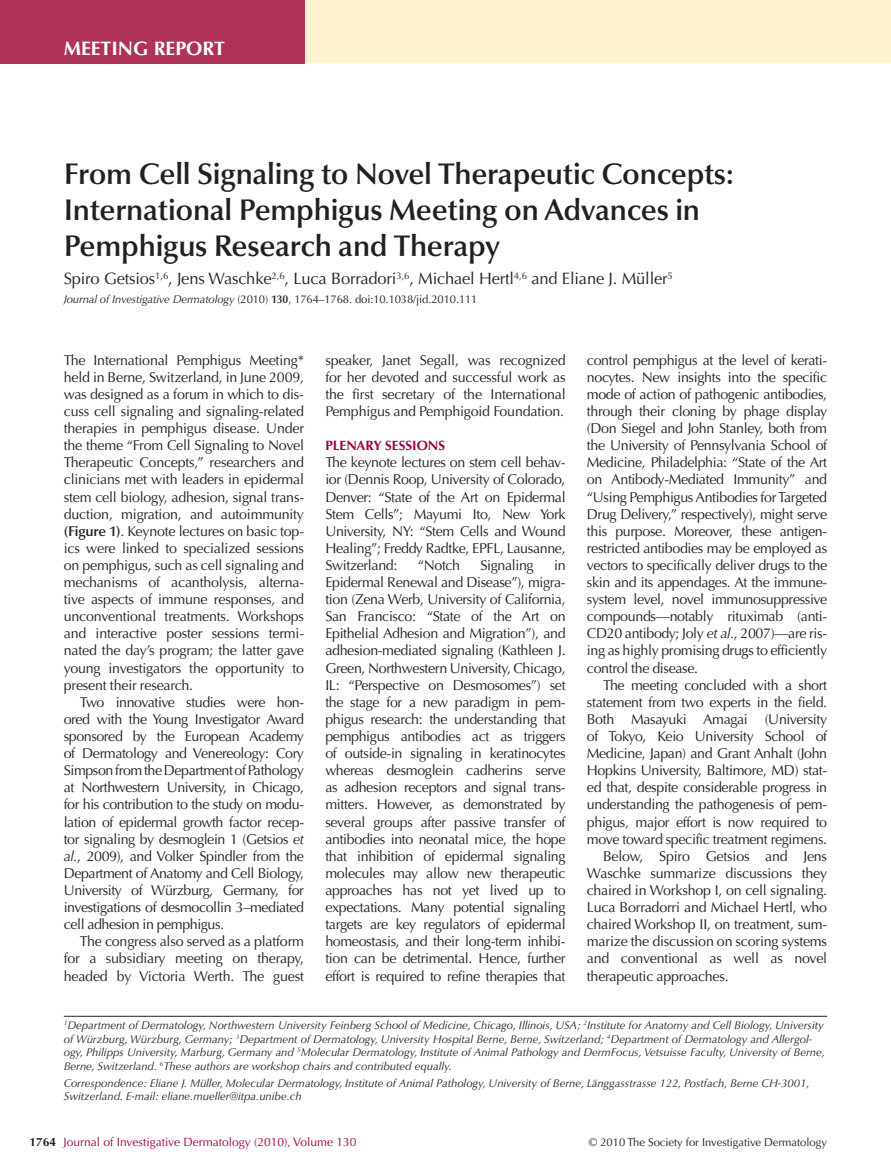
<style>
.page{position:relative;width:891px;height:1175px;background:#fff}
.page>*{position:absolute;margin:0;border:0;box-sizing:border-box;transform-origin:0 0}
.t1{font:600 30px/36px "Optima";letter-spacing:-.01em;color:#231f20}
.t2{font:700 19.5px "Optima";color:#fff}
.t3{font:16.5px "Optima";letter-spacing:-.01em;color:#231f20}
.t4{font:14.25px/17.1px "Optima";letter-spacing:-.025em;color:#231f20;text-align:justify}
.t5{font:700 13.5px "Optima";color:#a30146}
.t6{font:12px "Optima";color:#a30146}
.t7{font:italic 11.25px/13.5px "Optima";color:#231f20}
.t8{font:11.25px "Optima";letter-spacing:-.005em;color:#231f20}
.s1{font-style:italic}
.s2{font-weight:600}
.s3{font-weight:700;color:#231f20}
</style>
<div class="page">
<div style="left:300px;top:0;width:591px;height:63px;background:#fef2cf"></div>
<div style="left:0;top:0;width:304px;height:63px;background:#af3258"></div>
<hr style="left:64px;top:1016px;width:763px;height:1px;background:#231f20">
<h2 class="t2" style="left:64px;top:37px;width:163px">MEETING REPORT</h2>
<h1 class="t1" style="left:64px;top:156px;width:672px">From Cell Signaling to Novel Therapeutic Concepts:<br>International Pemphigus Meeting on Advances in<br>Pemphigus Research and Therapy</h1>
<p class="t3" style="left:64px;top:269px;width:611px">Spiro Getsios<sup>1,6</sup>, Jens Waschke<sup>2,6</sup>, Luca Borradori<sup>3,6</sup>, Michael Hertl<sup>4,6</sup> and Eliane J. Müller<sup>5</sup></p>
<p class="t8" style="left:64px;top:293px;width:415px"><span class="s1">Journal of Investigative Dermatology</span> (2010) <span class="s2">130</span>, 1764–1768. doi:10.1038/jid.2010.111</p>
<p class="t4" style="left:64px;top:351px;width:242px">The International Pemphigus Meeting* held in Berne, Switzerland, in June 2009, was designed as a forum in which to dis&shy;cuss cell signaling and signaling-related therapies in pemphigus disease. Under the theme “From Cell Signaling to Novel Therapeutic Concepts,” researchers and clinicians met with leaders in epidermal stem cell biology, adhesion, signal trans&shy;duction, migration, and autoimmunity <span class="s2">(Figure 1)</span>. Keynote lectures on basic top&shy;ics were linked to specialized sessions on pemphigus, such as cell signaling and mechanisms of acantholysis, alterna&shy;tive aspects of immune responses, and unconventional treatments. Workshops and interactive poster sessions termi&shy;nated the day’s program; the latter gave young investigators the opportunity to present their research.</p>
<p class="t4" style="left:64px;top:693px;width:242px;text-indent:16px">Two innovative studies were hon&shy;ored with the Young Investigator Award sponsored by the European Academy of Dermatology and Venereology: Cory Simpson from the Department of Pathology at Northwestern University, in Chicago, for his contribution to the study on modu&shy;lation of epidermal growth factor recep&shy;tor signaling by desmoglein 1 (Getsios <span class="s1">et al.</span>, 2009), and Volker Spindler from the Department of Anatomy and Cell Biology, University of Würzburg, Germany, for investigations of desmocollin 3–mediated cell adhesion in pemphigus.</p>
<p class="t4" style="left:64px;top:933px;width:242px;text-indent:16px">The congress also served as a platform for a subsidiary meeting on therapy, headed by Victoria Werth. The guest</p>
<p class="t4" style="left:325px;top:351px;width:242px">speaker, Janet Segall, was recognized for her devoted and successful work as the first secretary of the International Pemphigus and Pemphigoid Foundation.</p>
<p class="t5" style="left:325px;top:438px;width:121px">PLENARY SESSIONS</p>
<p class="t4" style="left:325px;top:454px;width:242px">The keynote lectures on stem cell behav&shy;ior (Dennis Roop, University of Colorado, Denver: “State of the Art on Epidermal Stem Cells”; Mayumi Ito, New York University, NY: “Stem Cells and Wound Healing”; Freddy Radtke, EPFL, Lausanne, Switzerland:</p>
<p class="t4" style="left:418px;top:557px;width:44px">“Notch</p>
<p class="t4" style="left:480px;top:557px;width:55px">Signaling</p>
<p class="t4" style="left:325px;top:557px;width:242px;text-indent:229px">in Epidermal Renewal and Disease”), migra&shy;tion (Zena Werb, University of California, San Francisco: “State of the Art on Epithelial Adhesion and Migration”), and adhesion-mediated signaling (Kathleen J.<br>Green, Northwestern University, Chicago, IL: “Perspective on Desmosomes”) set the stage for a new paradigm in pem&shy;phigus research: the understanding that pemphigus antibodies act as triggers of outside-in signaling in keratinocytes whereas desmoglein cadherins serve as adhesion receptors and signal trans&shy;mitters. However, as demonstrated by several groups after passive transfer of antibodies into neonatal mice, the hope that inhibition of epidermal signaling molecules may allow new therapeutic approaches has not yet lived up to expectations. Many potential signaling targets are key regulators of epidermal homeostasis, and their long-term inhibi&shy;tion can be detrimental. Hence, further effort is required to refine therapies that</p>
<p class="t4" style="left:587px;top:351px;width:242px">control pemphigus at the level of kerati&shy;nocytes. New insights into the specific mode of action of pathogenic antibodies, through their cloning by phage display (Don Siegel and John Stanley, both from the University of Pennsylvania School of Medicine, Philadelphia: “State of the Art on Antibody-Mediated Immunity” and “Using Pemphigus Antibodies for Targeted Drug Delivery,” respectively), might serve this purpose. Moreover, these antigen&shy;restricted antibodies may be employed as vectors to specifically deliver drugs to the skin and its appendages. At the immune&shy;system level, novel immunosuppressive compounds—notably rituximab (anti-CD20 antibody; Joly <span class="s1">et al</span>., 2007)—are ris&shy;ing as highly promising drugs to efficiently control the disease.</p>
<p class="t4" style="left:603px;top:676px;width:226px">The meeting concluded with a short</p>
<p class="t4" style="left:587px;top:693px;width:242px">statement from two experts in the field.</p>
<p class="t4" style="left:587px;top:710px;width:242px">Both Masayuki Amagai (University</p>
<p class="t4" style="left:587px;top:728px;width:242px">of Tokyo, Keio University School of</p>
<p class="t4" style="left:587px;top:745px;width:242px">Medicine, Japan) and Grant Anhalt (John</p>
<p class="t4" style="left:587px;top:762px;width:242px">Hopkins University, Baltimore, MD) stat-</p>
<p class="t4" style="left:587px;top:779px;width:242px">ed that, despite considerable progress in</p>
<p class="t4" style="left:587px;top:796px;width:242px">understanding the pathogenesis of pem-</p>
<p class="t4" style="left:587px;top:813px;width:242px">phigus, major effort is now required to</p>
<p class="t4" style="left:587px;top:830px;width:242px">move toward specific treatment regimens.</p>
<p class="t4" style="left:603px;top:847px;width:226px">Below, Spiro Getsios and Jens</p>
<p class="t4" style="left:587px;top:864px;width:242px">Waschke summarize discussions they</p>
<p class="t4" style="left:587px;top:881px;width:242px">chaired in Workshop I, on cell signaling.</p>
<p class="t4" style="left:587px;top:899px;width:242px">Luca Borradorri and Michael Hertl, who</p>
<p class="t4" style="left:587px;top:916px;width:242px">chaired Workshop II, on treatment, sum-</p>
<p class="t4" style="left:587px;top:933px;width:242px">marize the discussion on scoring systems</p>
<p class="t4" style="left:587px;top:950px;width:242px">and conventional as well as novel</p>
<p class="t4" style="left:587px;top:967px;width:143px">therapeutic approaches.</p>
<p class="t7" style="left:64px;top:1018px;width:763px"><sup>1</sup>Department of Dermatology, Northwestern University Feinberg School of Medicine, Chicago, Illinois, USA; <sup>2</sup>Institute for Anatomy and Cell Biology, University of Würzburg, Würzburg, Germany; <sup>3</sup>Department of Dermatology, University Hospital Berne, Berne, Switzerland; <sup>4</sup>Department of Dermatology and Allergol&shy;ogy, Philipps University, Marburg, Germany and <sup>5</sup>Molecular Dermatology, Institute of Animal Pathology and DermFocus, Vetsuisse Faculty, University of Berne, Berne, Switzerland. <sup>6</sup>These authors are workshop chairs and contributed equally.</p>
<p class="t7" style="left:64px;top:1076px;width:747px">Correspondence: Eliane J. Müller, Molecular Dermatology, Institute of Animal Pathology, University of Berne, Länggasstrasse 122, Postfach, Berne CH-3001,<br>Switzerland. E-mail: eliane.mueller@itpa.unibe.ch</p>
<p class="t6" style="left:30px;top:1135px;width:328px"><span class="s3">1764</span> Journal of Investigative Dermatology (2010), Volume 130</p>
<p class="t8" style="left:589px;top:1135px;width:240px">© 2010 The Society for Investigative Dermatology</p>
</div>
